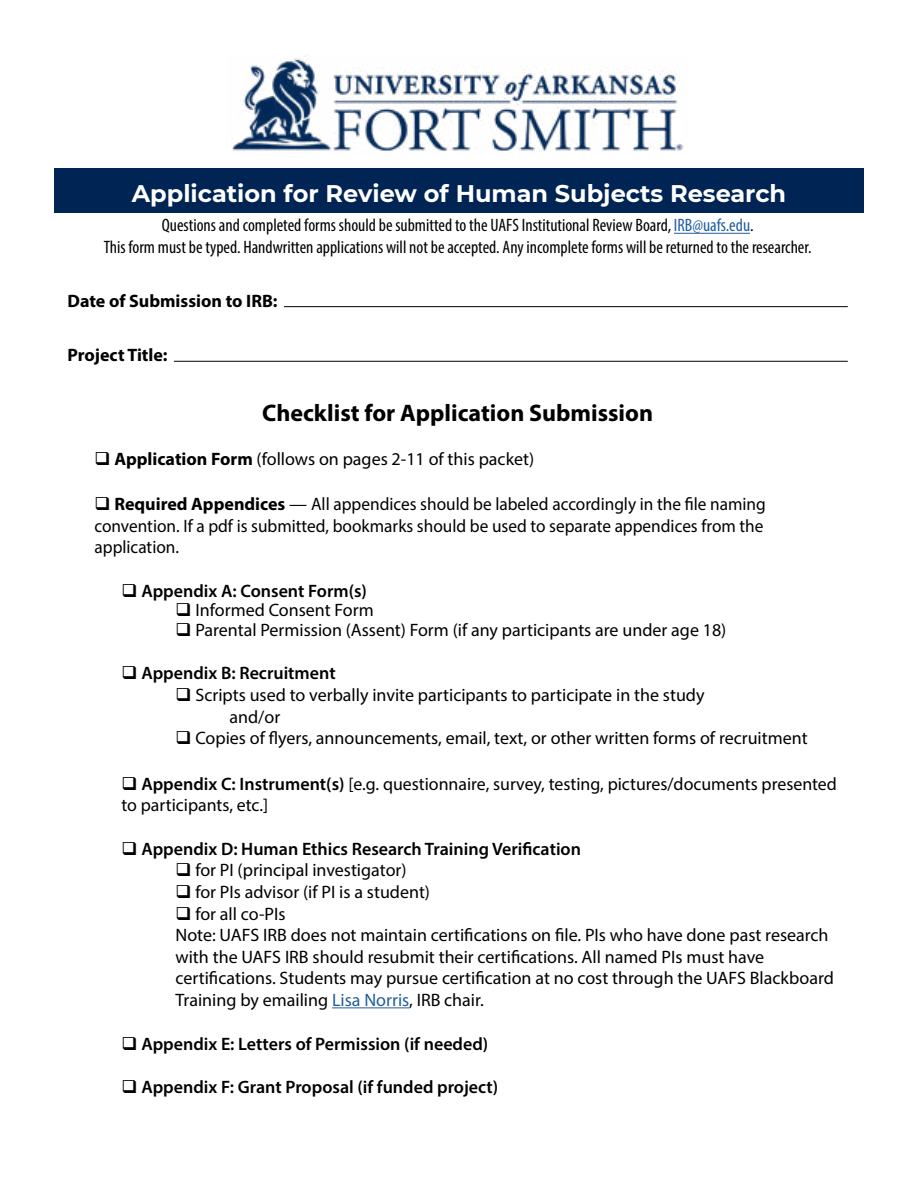
<style>
.page{position:relative;width:918px;height:1188px;background:#fff}
.page>*{position:absolute;margin:0;border:0;box-sizing:border-box;transform-origin:0 0}
.t1{font:700 24px "Montserrat";color:#fff}
.t2{font:700 24px "Myriad Pro";color:#000}
.t3{font:18px/21.6px "Myriad Pro";color:#000}
.t4{font:condensed 18px/21.6px "Myriad Pro";color:#000;text-align:center}
.t5{font:600 18px "Myriad Pro";color:#000}
.t6{font:700 18px "Myriad Pro";color:#000}
.s1{color:#215e9e}
.s2{font-weight:700}
.s3{font-weight:600}
</style>
<div class="page">
<img style="left:232px;top:54px;width:452px;height:97px">
<div style="left:54px;top:168px;width:810px;height:45px;background:#002453"></div>
<hr style="left:674px;top:233px;width:76px;height:1px;background:#215e9e">
<hr style="left:332px;top:1007px;width:77px;height:1px;background:#215e9e">
<hr style="left:284px;top:306px;width:564px;height:1px;background:#000">
<hr style="left:174px;top:361px;width:674px;height:1px;background:#000">
<h1 class="t1" style="left:132px;top:176px;width:656px">Application for Review of Human Subjects Research</h1>
<p class="t4" style="left:104px;top:215px;width:709px">Questions and completed forms should be submitted to the UAFS Institutional Review Board, <span class="s1">IRB@uafs.edu</span>.<br>This form must be typed. Handwritten applications will not be accepted. Any incomplete forms will be returned to the researcher.</p>
<p class="t6" style="left:67px;top:289px;width:212px">Date of Submission to IRB:</p>
<p class="t6" style="left:67px;top:343px;width:102px">Project Title:</p>
<h1 class="t2" style="left:262px;top:397px;width:392px">Checklist for Application Submission</h1>
<p class="t3" style="left:94px;top:447px;width:441px">❑ <span class="s2">Application Form</span> (follows on pages 2-11 of this packet)</p>
<p class="t3" style="left:94px;top:493px;width:673px">❑ <span class="s2">Required Appendices</span> — All appendices should be labeled accordingly in the file naming convention. If a pdf is submitted, bookmarks should be used to separate appendices from the application.</p>
<p class="t5" style="left:122px;top:579px;width:247px">❑ Appendix A: Consent Form(s)</p>
<p class="t3" style="left:176px;top:599px;width:200px">❑ Informed Consent Form</p>
<p class="t3" style="left:176px;top:619px;width:552px">❑ Parental Permission (Assent) Form (if any participants are under age 18)</p>
<p class="t5" style="left:122px;top:662px;width:216px">❑ Appendix B: Recruitment</p>
<p class="t3" style="left:230px;top:684px;width:477px;text-indent:-54px">❑ Scripts used to verbally invite participants to participate in the study and/or</p>
<p class="t3" style="left:176px;top:727px;width:634px">❑ Copies of flyers, announcements, email, text, or other written forms of recruitment</p>
<p class="t3" style="left:121px;top:773px;width:717px">❑ <span class="s3">Appendix C: Instrument(s)</span> [e.g. questionnaire, survey, testing, pictures/documents presented to participants, etc.]</p>
<p class="t5" style="left:122px;top:837px;width:461px">❑ Appendix D: Human Ethics Research Training Verification</p>
<p class="t3" style="left:176px;top:859px;width:233px">❑ for PI (principal investigator)</p>
<p class="t3" style="left:176px;top:881px;width:256px">❑ for PIs advisor (if PI is a student)</p>
<p class="t3" style="left:176px;top:903px;width:660px">❑ for all co-PIs<br>Note: UAFS IRB does not maintain certifications on file. PIs who have done past research with the UAFS IRB should resubmit their certifications. All named PIs must have certifications. Students may pursue certification at no cost through the UAFS Blackboard Training by emailing <span class="s1">Lisa Norris</span>, IRB chair.</p>
<p class="t5" style="left:122px;top:1032px;width:368px">❑ Appendix E: Letters of Permission (if needed)</p>
<p class="t5" style="left:122px;top:1076px;width:378px">❑ Appendix F: Grant Proposal (if funded project)</p>
</div>
